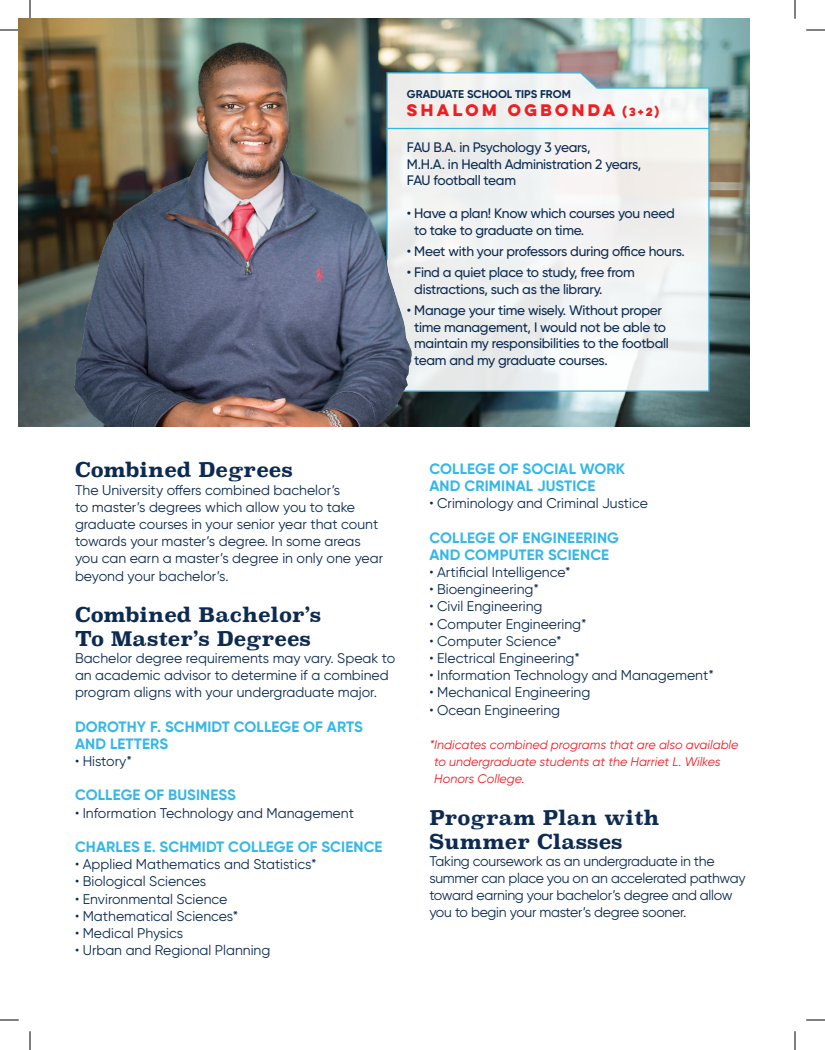
<style>
.page{position:relative;width:825px;height:1050px;background:#fff}
.page>*{position:absolute;margin:0;border:0;box-sizing:border-box;transform-origin:0 0}
.t1{font:700 20px/24px "Superclarendon";color:#0d2b51}
.t2{font:700 15px/17.2px "Gilroy";letter-spacing:.01em;color:#33b7e9}
.t3{font:700 15px "Lulo Clean One";color:#ee1f23}
.t4{font:14px/17.1px "Gilroy";color:#0d2b51}
.t5{font:14px/17.1px "Gilroy";letter-spacing:-.02em;color:#0d2b51}
.t6{font:500 13.75px/16.5px "Gilroy";letter-spacing:-.02em;color:#0d2b51}
.t7{font:italic 12.5px/17.2px "Gilroy";color:#ee1f23}
.t8{font:700 11.25px "Gilroy";color:#0d2b51}
.s1{font-size:10.62px}
</style>
<div class="page">
<img style="left:19px;top:19px;width:731px;height:408px">
<svg style="left:386px;top:72px;width:324px;height:320px;fill:#f0f1f0"></svg>
<hr style="left:386px;top:128px;width:324px;height:1px;background:#33b7e9">
<svg style="left:0;top:29px;width:19px;height:2px"></svg>
<svg style="left:806px;top:29px;width:19px;height:2px"></svg>
<svg style="left:0;top:1019px;width:19px;height:2px"></svg>
<svg style="left:806px;top:1019px;width:19px;height:2px"></svg>
<svg style="left:29px;top:0;width:2px;height:19px"></svg>
<svg style="left:29px;top:1031px;width:2px;height:19px"></svg>
<svg style="left:794px;top:0;width:2px;height:19px"></svg>
<svg style="left:794px;top:1031px;width:2px;height:19px"></svg>
<p class="t8" style="left:407px;top:87px;width:165px">GRADUATE SCHOOL TIPS FROM</p>
<p class="t3" style="left:407px;top:99px;width:256px">SHALOM OGBONDA <span class="s1">(3+2)</span></p>
<p class="t6" style="left:407px;top:139px;width:236px">FAU B.A. in Psychology 3 years,<br>M.H.A. in Health Administration 2 years,<br>FAU football team</p>
<p class="t6" style="left:414px;top:205px;width:262px;text-indent:-7px">• Have a plan! Know which courses you need to take to graduate on time.</p>
<p class="t6" style="left:407px;top:243px;width:279px">• Meet with your professors during office hours.</p>
<p class="t6" style="left:414px;top:264px;width:222px;text-indent:-7px">• Find a quiet place to study, free from distractions, such as the library.</p>
<p class="t6" style="left:414px;top:302px;width:256px;text-indent:-7px">• Manage your time wisely. Without proper time management, I would not be able to maintain my responsibilities to the football team and my graduate courses.</p>
<h1 class="t1" style="left:75px;top:459px;width:219px">Combined Degrees</h1>
<p class="t4" style="left:75px;top:481px;width:310px">The University offers combined bachelor’s<br>to master’s degrees which allow you to take graduate courses in your senior year that count towards your master’s degree. In some areas you can earn a master’s degree in only one year beyond your bachelor’s.</p>
<h1 class="t1" style="left:75px;top:603px;width:248px">Combined Bachelor’s<br>To Master’s Degrees</h1>
<p class="t4" style="left:75px;top:649px;width:322px">Bachelor degree requirements may vary. Speak to an academic advisor to determine if a combined program aligns with your undergraduate major.</p>
<p class="t2" style="left:75px;top:718px;width:289px">DOROTHY F. SCHMIDT COLLEGE OF ARTS<br>AND LETTERS</p>
<p class="t4" style="left:75px;top:753px;width:58px">• History*</p>
<p class="t2" style="left:75px;top:787px;width:162px">COLLEGE OF BUSINESS</p>
<p class="t4" style="left:75px;top:804px;width:280px">• Information Technology and Management</p>
<p class="t2" style="left:75px;top:838px;width:309px">CHARLES E. SCHMIDT COLLEGE OF SCIENCE</p>
<p class="t4" style="left:75px;top:856px;width:243px">• Applied Mathematics and Statistics*</p>
<p class="t4" style="left:75px;top:873px;width:133px">• Biological Sciences</p>
<p class="t4" style="left:75px;top:890px;width:154px">• Environmental Science</p>
<p class="t4" style="left:75px;top:907px;width:165px">• Mathematical Sciences*</p>
<p class="t4" style="left:75px;top:924px;width:110px">• Medical Physics</p>
<p class="t4" style="left:75px;top:942px;width:197px">• Urban and Regional Planning</p>
<p class="t2" style="left:429px;top:460px;width:197px">COLLEGE OF SOCIAL WORK<br>AND CRIMINAL JUSTICE</p>
<p class="t4" style="left:429px;top:495px;width:220px">• Criminology and Criminal Justice</p>
<p class="t2" style="left:429px;top:529px;width:191px">COLLEGE OF ENGINEERING<br>AND COMPUTER SCIENCE</p>
<p class="t4" style="left:429px;top:564px;width:143px">• Artificial Intelligence*</p>
<p class="t4" style="left:429px;top:581px;width:111px">• Bioengineering*</p>
<p class="t4" style="left:429px;top:598px;width:115px">• Civil Engineering</p>
<p class="t4" style="left:429px;top:615px;width:159px">• Computer Engineering*</p>
<p class="t4" style="left:429px;top:632px;width:134px">• Computer Science*</p>
<p class="t4" style="left:429px;top:649px;width:152px">• Electrical Engineering*</p>
<p class="t4" style="left:429px;top:667px;width:286px">• Information Technology and Management*</p>
<p class="t4" style="left:429px;top:684px;width:163px">• Mechanical Engineering</p>
<p class="t4" style="left:429px;top:701px;width:132px">• Ocean Engineering</p>
<p class="t7" style="left:434px;top:736px;width:306px;text-indent:-5px">*Indicates combined programs that are also available to undergraduate students at the Harriet L. Wilkes<br>Honors College.</p>
<h1 class="t1" style="left:429px;top:806px;width:232px">Program Plan with<br>Summer Classes</h1>
<p class="t5" style="left:429px;top:852px;width:318px">Taking coursework as an undergraduate in the summer can place you on an accelerated pathway toward earning your bachelor’s degree and allow you to begin your master’s degree sooner.</p>
</div>
